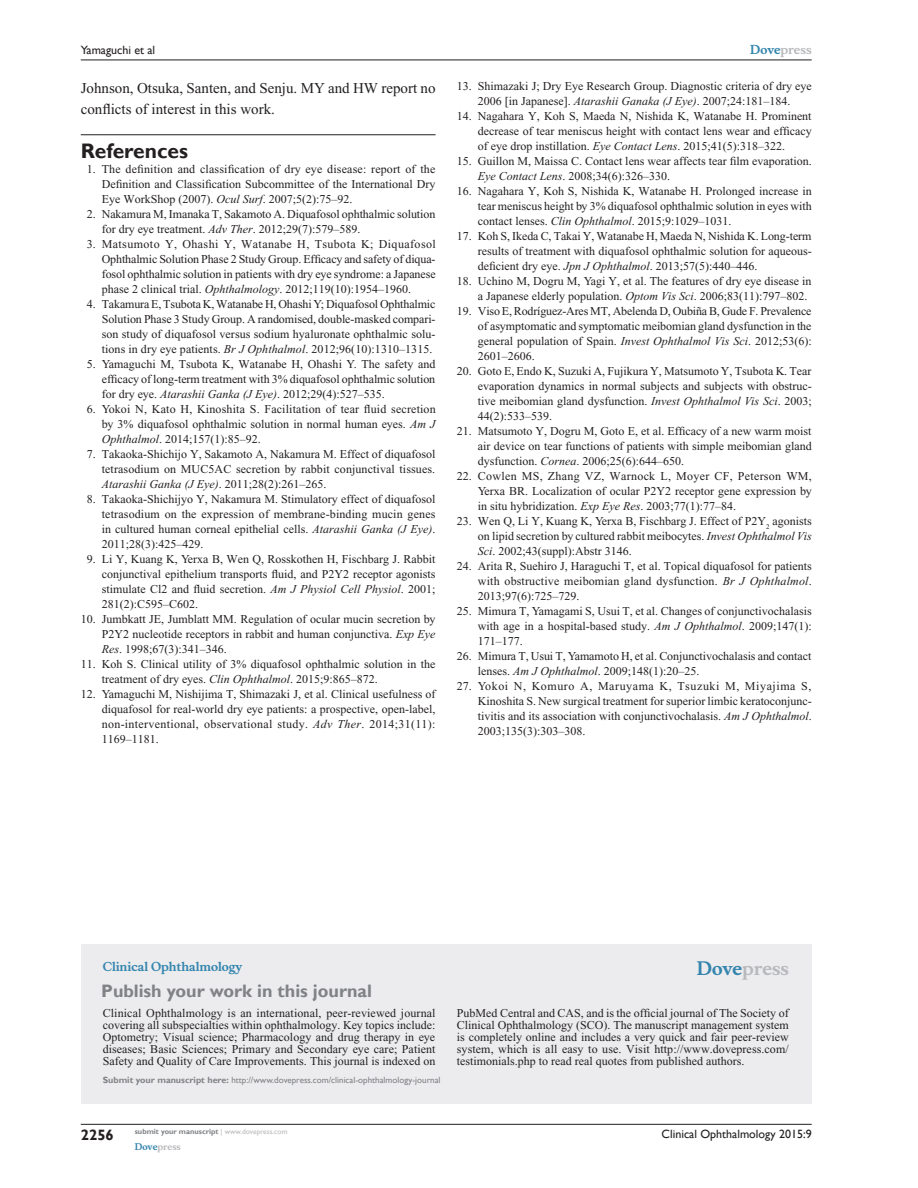
<style>
.page{position:relative;width:918px;height:1188px;background:#fff}
.page>*{position:absolute;margin:0;border:0;box-sizing:border-box;transform-origin:0 0}
.RefH{font:700 21px "Gill Sans";color:#231f20}
.PromBx-H1{font:700 18px "Gill Sans";color:#808285}
.PromBx-Brand{font:700 18px "Musee";color:#b8b9bc}
.TxF{font:15px/21px "Times New Roman";color:#231f20}
.t1{font:700 15px "Gill Sans";color:#231f20}
.RefNL2{font:12px/15px "Times New Roman";color:#231f20;text-align:justify}
.PromBx-Tx{font:12px/12px "Times New Roman";color:#231f20;text-align:justify}
.t2{font:12px "Gill Sans";color:#231f20}
.PromBx-JrnlName{font:700 12px "Musee";color:#3485ae}
.t3{font:700 12px "Musee";color:#b8b9bc}
.PromBx-SubmitMssWebA{font:9px "Gill Sans";color:#808285}
.t4{font:700 9px "Musee";color:#b8b9bc}
.t5{font:700 7.5px "Gill Sans";color:#808285}
.s1{font-style:italic}
.s2{color:#3485ae}
.s3{font-weight:700}
.s4{font-weight:400;color:#b8b9bc}
</style>
<div class="page">
<div style="left:81px;top:944px;width:731px;height:159px;background:#ececee"></div>
<hr style="left:81px;top:1124px;width:731px;height:1px;background:#231f20">
<hr style="left:81px;top:60px;width:731px;height:1px;background:#231f20">
<hr style="left:81px;top:134px;width:355px;height:1px;background:#231f20">
<p class="t2" style="left:81px;top:43px;width:76px">Yamaguchi et al</p>
<p class="TxF" style="left:81px;top:77px;width:356px">Johnson, Otsuka, Santen, and Senju. MY and HW report no conflicts of interest in this work.</p>
<p class="RefH" style="left:81px;top:138px;width:109px">References</p>
<p class="RefNL2" style="left:102px;top:161px;width:335px;text-indent:-15px">1. The definition and classification of dry eye disease: report of the Definition and Classification Subcommittee of the International Dry Eye WorkShop (2007). <span class="s1">Ocul Surf</span>. 2007;5(2):75–92.</p>
<p class="RefNL2" style="left:102px;top:206px;width:335px;text-indent:-15px">2. Nakamura M, Imanaka T, Sakamoto A. Diquafosol ophthalmic solution for dry eye treatment. <span class="s1">Adv Ther</span>. 2012;29(7):579–589.</p>
<p class="RefNL2" style="left:102px;top:236px;width:336px;text-indent:-15px">3. Matsumoto Y, Ohashi Y, Watanabe H, Tsubota K; Diquafosol Ophthalmic Solution Phase 2 Study Group. Efficacy and safety of diqua&shy;fosol ophthalmic solution in patients with dry eye syndrome: a Japanese phase 2 clinical trial. <span class="s1">Ophthalmology</span>. 2012;119(10):1954–1960.</p>
<p class="RefNL2" style="left:102px;top:296px;width:335px;text-indent:-15px">4. Takamura E, Tsubota K, Watanabe H, Ohashi Y; Diquafosol Ophthalmic Solution Phase 3 Study Group. A randomised, double-masked compari&shy;son study of diquafosol versus sodium hyaluronate ophthalmic solu&shy;tions in dry eye patients. <span class="s1">Br J Ophthalmol</span>. 2012;96(10):1310–1315.</p>
<p class="RefNL2" style="left:102px;top:356px;width:335px;text-indent:-15px">5. Yamaguchi M, Tsubota K, Watanabe H, Ohashi Y. The safety and efficacy of long-term treatment with 3% diquafosol ophthalmic solution for dry eye. <span class="s1">Atarashii Ganka (J Eye)</span>. 2012;29(4):527–535.</p>
<p class="RefNL2" style="left:102px;top:401px;width:336px;text-indent:-15px">6. Yokoi N, Kato H, Kinoshita S. Facilitation of tear fluid secretion by 3% diquafosol ophthalmic solution in normal human eyes. <span class="s1">Am J Ophthalmol</span>. 2014;157(1):85–92.</p>
<p class="RefNL2" style="left:102px;top:446px;width:335px;text-indent:-15px">7. Takaoka-Shichijo Y, Sakamoto A, Nakamura M. Effect of diquafosol tetrasodium on MUC5AC secretion by rabbit conjunctival tissues.<br><span class="s1">Atarashii Ganka (J Eye)</span>. 2011;28(2):261–265.</p>
<p class="RefNL2" style="left:102px;top:491px;width:335px;text-indent:-15px">8. Takaoka-Shichijyo Y, Nakamura M. Stimulatory effect of diquafosol tetrasodium on the expression of membrane-binding mucin genes in cultured human corneal epithelial cells. <span class="s1">Atarashii Ganka (J Eye)</span>.<br>2011;28(3):425–429.</p>
<p class="RefNL2" style="left:102px;top:551px;width:335px;text-indent:-15px">9. Li Y, Kuang K, Yerxa B, Wen Q, Rosskothen H, Fischbarg J. Rabbit conjunctival epithelium transports fluid, and P2Y2 receptor agonists stimulate Cl2 and fluid secretion. <span class="s1">Am J Physiol Cell Physiol</span>. 2001; 281(2):C595–C602.</p>
<p class="RefNL2" style="left:102px;top:611px;width:335px;text-indent:-21px">10. Jumbkatt JE, Jumblatt MM. Regulation of ocular mucin secretion by P2Y2 nucleotide receptors in rabbit and human conjunctiva. <span class="s1">Exp Eye Res</span>. 1998;67(3):341–346.</p>
<p class="RefNL2" style="left:102px;top:656px;width:335px;text-indent:-21px">11. Koh S. Clinical utility of 3% diquafosol ophthalmic solution in the treatment of dry eyes. <span class="s1">Clin Ophthalmol</span>. 2015;9:865–872.</p>
<p class="RefNL2" style="left:102px;top:686px;width:335px;text-indent:-21px">12. Yamaguchi M, Nishijima T, Shimazaki J, et al. Clinical usefulness of diquafosol for real-world dry eye patients: a prospective, open-label, non-interventional, observational study. <span class="s1">Adv Ther</span>. 2014;31(11):<br>1169–1181.</p>
<p class="t3" style="left:750px;top:43px;width:63px"><span class="s2">Dove</span>press</p>
<p class="RefNL2" style="left:457px;top:79px;width:356px;text-align:center">13. Shimazaki J; Dry Eye Research Group. Diagnostic criteria of dry eye<br>2006 [in Japanese]. <span class="s1">Atarashii Ganaka (J Eye)</span>. 2007;24:181–184.</p>
<p class="RefNL2" style="left:478px;top:109px;width:335px;text-indent:-21px">14. Nagahara Y, Koh S, Maeda N, Nishida K, Watanabe H. Prominent decrease of tear meniscus height with contact lens wear and efficacy of eye drop instillation. <span class="s1">Eye Contact Lens</span>. 2015;41(5):318–322.</p>
<p class="RefNL2" style="left:478px;top:154px;width:335px;text-indent:-21px">15. Guillon M, Maissa C. Contact lens wear affects tear film evaporation.<br><span class="s1">Eye Contact Lens</span>. 2008;34(6):326–330.</p>
<p class="RefNL2" style="left:478px;top:184px;width:335px;text-indent:-21px">16. Nagahara Y, Koh S, Nishida K, Watanabe H. Prolonged increase in tear meniscus height by 3% diquafosol ophthalmic solution in eyes with contact lenses. <span class="s1">Clin Ophthalmol</span>. 2015;9:1029–1031.</p>
<p class="RefNL2" style="left:478px;top:229px;width:335px;text-indent:-21px">17. Koh S, Ikeda C, Takai Y, Watanabe H, Maeda N, Nishida K. Long-term results of treatment with diquafosol ophthalmic solution for aqueous&shy;deficient dry eye. <span class="s1">Jpn J Ophthalmol</span>. 2013;57(5):440–446.</p>
<p class="RefNL2" style="left:478px;top:274px;width:335px;text-indent:-21px">18. Uchino M, Dogru M, Yagi Y, et al. The features of dry eye disease in a Japanese elderly population. <span class="s1">Optom Vis Sci</span>. 2006;83(11):797–802.</p>
<p class="RefNL2" style="left:478px;top:304px;width:335px;text-indent:-21px">19. Viso E, Rodríguez-Ares MT, Abelenda D, Oubiña B, Gude F. Prevalence of asymptomatic and symptomatic meibomian gland dysfunction in the general population of Spain. <span class="s1">Invest Ophthalmol Vis Sci</span>. 2012;53(6):<br>2601–2606.</p>
<p class="RefNL2" style="left:478px;top:364px;width:335px;text-indent:-21px">20. Goto E, Endo K, Suzuki A, Fujikura Y, Matsumoto Y, Tsubota K. Tear evaporation dynamics in normal subjects and subjects with obstruc&shy;tive meibomian gland dysfunction. <span class="s1">Invest Ophthalmol Vis Sci</span>. 2003; 44(2):533–539.</p>
<p class="RefNL2" style="left:478px;top:424px;width:335px;text-indent:-21px">21. Matsumoto Y, Dogru M, Goto E, et al. Efficacy of a new warm moist air device on tear functions of patients with simple meibomian gland dysfunction. <span class="s1">Cornea</span>. 2006;25(6):644–650.</p>
<p class="RefNL2" style="left:478px;top:469px;width:336px;text-indent:-21px">22. Cowlen MS, Zhang VZ, Warnock L, Moyer CF, Peterson WM, Yerxa BR. Localization of ocular P2Y2 receptor gene expression by in situ hybridization. <span class="s1">Exp Eye Res</span>. 2003;77(1):77–84.</p>
<p class="RefNL2" style="left:478px;top:514px;width:335px;text-indent:-21px">23. Wen Q, Li Y, Kuang K, Yerxa B, Fischbarg J. Effect of P2Y<sub>2</sub> agonists on lipid secretion by cultured rabbit meibocytes. <span class="s1">Invest Ophthalmol Vis Sci</span>. 2002;43(suppl):Abstr 3146.</p>
<p class="RefNL2" style="left:478px;top:559px;width:335px;text-indent:-21px">24. Arita R, Suehiro J, Haraguchi T, et al. Topical diquafosol for patients with obstructive meibomian gland dysfunction. <span class="s1">Br J Ophthalmol</span>.<br>2013;97(6):725–729.</p>
<p class="RefNL2" style="left:478px;top:604px;width:335px;text-indent:-21px">25. Mimura T, Yamagami S, Usui T, et al. Changes of conjunctivochalasis with age in a hospital-based study. <span class="s1">Am J Ophthalmol</span>. 2009;147(1):<br>171–177.</p>
<p class="RefNL2" style="left:478px;top:649px;width:335px;text-indent:-21px">26. Mimura T, Usui T, Yamamoto H, et al. Conjunctivochalasis and contact lenses. <span class="s1">Am J Ophthalmol</span>. 2009;148(1):20–25.</p>
<p class="RefNL2" style="left:478px;top:679px;width:335px;text-indent:-21px">27. Yokoi N, Komuro A, Maruyama K, Tsuzuki M, Miyajima S, Kinoshita S. New surgical treatment for superior limbic keratoconjunc&shy;tivitis and its association with conjunctivochalasis. <span class="s1">Am J Ophthalmol</span>.<br>2003;135(3):303–308.</p>
<p class="PromBx-JrnlName" style="left:103px;top:959px;width:141px">Clinical Ophthalmology</p>
<p class="PromBx-H1" style="left:101px;top:980px;width:272px">Publish your work in this journal</p>
<p class="PromBx-Brand" style="left:697px;top:958px;width:94px"><span class="s2">Dove</span>press</p>
<p class="PromBx-Tx" style="left:103px;top:1007px;width:334px">Clinical Ophthalmology is an international, peer-reviewed journal covering all subspecialties within ophthalmology. Key topics include:<br>Optometry; Visual science; Pharmacology and drug therapy in eye diseases; Basic Sciences; Primary and Secondary eye care; Patient Safety and Quality of Care Improvements. This journal is indexed on</p>
<p class="PromBx-Tx" style="left:457px;top:1007px;width:333px">PubMed Central and CAS, and is the official journal of The Society of Clinical Ophthalmology (SCO). The manuscript management system is completely online and includes a very quick and fair peer-review system, which is all easy to use. Visit http://www.dovepress.com/ testimonials.php to read real quotes from published authors.</p>
<p class="PromBx-SubmitMssWebA" style="left:103px;top:1075px;width:339px"><span class="s3">Submit your manuscript here:</span> http://www.dovepress.com/clinical-ophthalmology-journal</p>
<p class="t1" style="left:81px;top:1126px;width:35px">2256</p>
<p class="t5" style="left:135px;top:1127px;width:154px">submit your manuscript <span class="s4">| www.dovepress.com</span></p>
<p class="t4" style="left:135px;top:1141px;width:48px"><span class="s2">Dove</span>press</p>
<p class="t2" style="left:662px;top:1127px;width:152px">Clinical Ophthalmology 2015:9</p>
</div>
